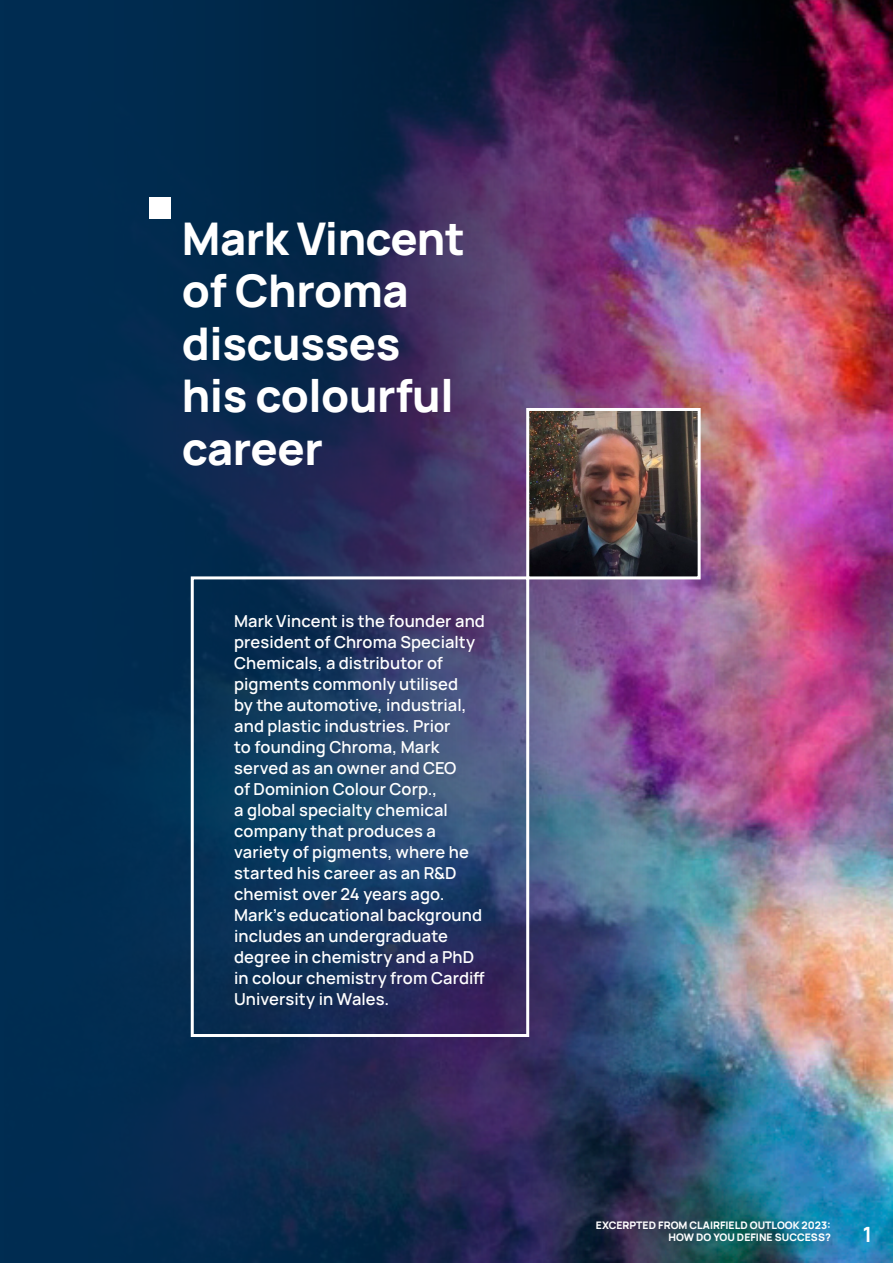
<style>
.page{position:relative;width:893px;height:1263px;background:#fff}
.page>*{position:absolute;margin:0;border:0;box-sizing:border-box;transform-origin:0 0}
.t1{font:800 45px/52.5px "Manrope";letter-spacing:-.01em;color:#fff}
.t2{font:700 21px "Manrope";color:#fff}
.Subheadline{font:600 16.5px/21px "Manrope";letter-spacing:.005em;color:#fff}
.t3{font:800 10.35px/12.5px "Manrope";color:#fff;text-align:right}
</style>
<div class="page">
<img style="left:829px;top:0;width:64px;height:1263px">
<img style="left:770px;top:0;width:59px;height:1263px">
<img style="left:0;top:0;width:770px;height:1263px">
<div style="left:191px;top:576px;width:338px;height:461px;border:3px solid #fff"></div>
<img style="left:530px;top:412px;width:167px;height:163px">
<div style="left:526px;top:408px;width:175px;height:171px;border:3px solid #fff"></div>
<div style="left:150px;top:198px;width:21px;height:21px;background:#fff"></div>
<p class="t1" style="left:182px;top:210px;width:285px">Mark Vincent of Chroma discusses his colourful career</p>
<p class="Subheadline" style="left:234px;top:610px;width:252px">Mark Vincent is the founder and president of Chroma Specialty<br>Chemicals, a distributor of pigments commonly utilised<br>by the automotive, industrial, and plastic industries. Prior<br>to founding Chroma, Mark served as an owner and CEO<br>of Dominion Colour Corp.,<br>a global specialty chemical company that produces a variety of pigments, where he started his career as an R&amp;D chemist over 24 years ago.<br>Mark’s educational background includes an undergraduate degree in chemistry and a PhD in colour chemistry from Cardiff<br>University in Wales.</p>
<p class="t3" style="left:596px;top:1218px;width:237px">EXCERPTED FROM CLAIRFIELD OUTLOOK 2023:<br>HOW DO YOU DEFINE SUCCESS?</p>
<p class="t2" style="left:863px;top:1221px;width:11px">1</p>
</div>
